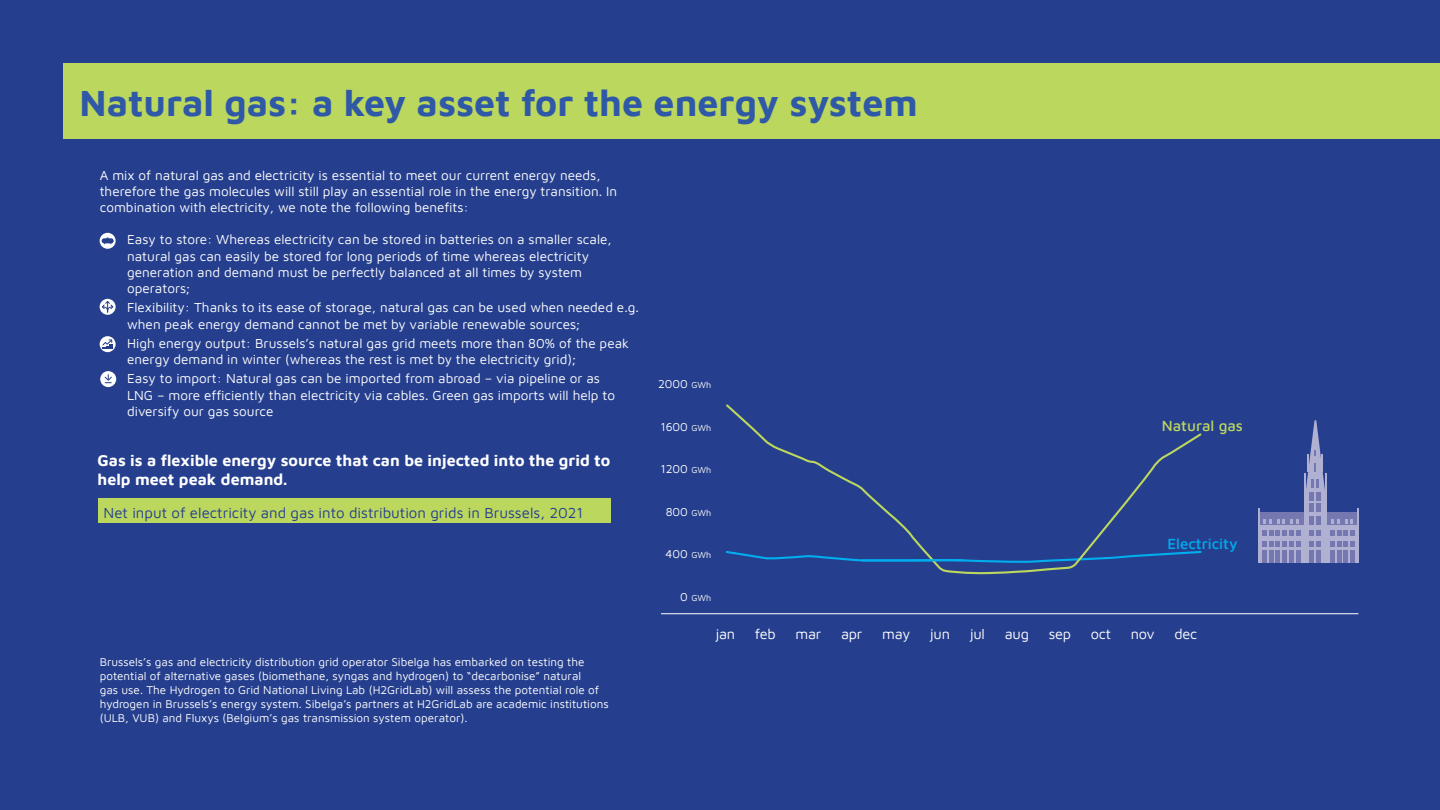
<style>
.page{position:relative;width:1440px;height:810px;background:#253f8e}
.page>*{position:absolute;margin:0;border:0;box-sizing:border-box;transform-origin:0 0}
.t1{font:700 37.5px "Maven Pro";color:#2f59a7}
.t2{font:700 16.12px "Maven Pro";color:#fff}
.t3{font:500 15.15px "Maven Pro";color:#00aeef}
.t4{font:500 15.15px "Maven Pro";color:#bbd75e}
.t5{font:15px "Maven Pro";color:#253f8e}
.t6{font:14.55px "Maven Pro";letter-spacing:-.015em;color:#fff}
.t7{font:13.5px/16.2px "Maven Pro";color:#fff}
.t8{font:11.85px "Maven Pro";color:#fff}
.t9{font:11.7px/14px "Maven Pro";color:#fff}
.t10{font:8.93px "Maven Pro";color:#fff}
.s1{font-size:8.93px}
.s2{font-size:11.85px}
</style>
<div class="page">
<div style="left:63px;top:63px;width:1377px;height:76px;background:#bbd75e"></div>
<div style="left:98px;top:498px;width:512px;height:24px;background:#bbd75e"></div>
<svg style="left:100px;top:233px;width:16px;height:16px"></svg>
<div style="left:102px;top:238px;width:12px;height:5px;background:#253f8e;border-radius:3px"></div>
<svg style="left:104px;top:237px;width:7px;height:7px"></svg>
<svg style="left:100px;top:299px;width:16px;height:16px"></svg>
<svg style="left:101px;top:300px;width:13px;height:13px"></svg>
<svg style="left:100px;top:336px;width:16px;height:16px"></svg>
<svg style="left:102px;top:339px;width:11px;height:10px"></svg>
<svg style="left:100px;top:371px;width:16px;height:16px"></svg>
<svg style="left:104px;top:375px;width:9px;height:8px"></svg>
<svg style="left:726px;top:404px;width:476px;height:171px"></svg>
<svg style="left:726px;top:550px;width:476px;height:13px"></svg>
<hr style="left:661px;top:613px;width:697px;height:1px;background:#fff">
<div style="left:1326px;top:512px;width:32px;height:13px;background:#7477b0"></div>
<hr style="left:1357px;top:509px;width:2px;height:54px;background:#afb0d2">
<div style="left:1258px;top:512px;width:47px;height:13px;background:#7477b0"></div>
<hr style="left:1258px;top:509px;width:2px;height:54px;background:#afb0d2">
<hr style="left:1325px;top:473px;width:1px;height:90px;background:#afb0d2">
<hr style="left:1304px;top:473px;width:2px;height:90px;background:#afb0d2">
<div style="left:1305px;top:490px;width:20px;height:73px;background:#afb0d2"></div>
<div style="left:1310px;top:551px;width:11px;height:12px;background:#7477b0"></div>
<div style="left:1310px;top:541px;width:11px;height:6px;background:#7477b0"></div>
<div style="left:1310px;top:503px;width:11px;height:9px;background:#7477b0"></div>
<div style="left:1310px;top:516px;width:11px;height:9px;background:#7477b0"></div>
<div style="left:1310px;top:530px;width:11px;height:6px;background:#7477b0"></div>
<div style="left:1258px;top:525px;width:46px;height:38px;background:#afb0d2"></div>
<div style="left:1326px;top:525px;width:31px;height:38px;background:#afb0d2"></div>
<div style="left:1289px;top:551px;width:11px;height:12px;background:#7477b0"></div>
<div style="left:1289px;top:541px;width:11px;height:6px;background:#7477b0"></div>
<div style="left:1289px;top:530px;width:11px;height:6px;background:#7477b0"></div>
<div style="left:1330px;top:551px;width:11px;height:12px;background:#7477b0"></div>
<div style="left:1330px;top:541px;width:11px;height:6px;background:#7477b0"></div>
<div style="left:1330px;top:530px;width:11px;height:6px;background:#7477b0"></div>
<div style="left:1344px;top:551px;width:11px;height:12px;background:#7477b0"></div>
<div style="left:1344px;top:541px;width:11px;height:6px;background:#7477b0"></div>
<div style="left:1344px;top:530px;width:11px;height:6px;background:#7477b0"></div>
<div style="left:1276px;top:551px;width:11px;height:12px;background:#7477b0"></div>
<div style="left:1276px;top:541px;width:11px;height:6px;background:#7477b0"></div>
<div style="left:1276px;top:530px;width:11px;height:6px;background:#7477b0"></div>
<div style="left:1262px;top:551px;width:11px;height:12px;background:#7477b0"></div>
<div style="left:1262px;top:541px;width:11px;height:6px;background:#7477b0"></div>
<div style="left:1262px;top:530px;width:11px;height:6px;background:#7477b0"></div>
<hr style="left:1335px;top:528px;width:1px;height:35px;background:#afb0d2">
<hr style="left:1348px;top:528px;width:2px;height:35px;background:#afb0d2">
<hr style="left:1280px;top:528px;width:2px;height:35px;background:#afb0d2">
<hr style="left:1294px;top:528px;width:1px;height:35px;background:#afb0d2">
<hr style="left:1267px;top:528px;width:1px;height:35px;background:#afb0d2">
<div style="left:1310px;top:492px;width:11px;height:9px;background:#7477b0"></div>
<hr style="left:1315px;top:474px;width:1px;height:89px;background:#afb0d2">
<svg style="left:1306px;top:420px;width:19px;height:70px"></svg>
<svg style="left:1264px;top:519px;width:21px;height:4px"></svg>
<svg style="left:1291px;top:519px;width:8px;height:4px"></svg>
<svg style="left:1332px;top:519px;width:21px;height:4px"></svg>
<p class="t1" style="left:80px;top:77px;width:840px">Natural gas: a key asset for the energy system</p>
<p class="t7" style="left:100px;top:166px;width:519px">A mix of natural gas and electricity is essential to meet our current energy needs, therefore the gas molecules will still play an essential role in the energy transition. In combination with electricity, we note the following benefits:</p>
<p class="t7" style="left:127px;top:231px;width:486px">Easy to store: Whereas electricity can be stored in batteries on a smaller scale, natural gas can easily be stored for long periods of time whereas electricity generation and demand must be perfectly balanced at all times by system operators;</p>
<p class="t7" style="left:127px;top:299px;width:513px">Flexibility: Thanks to its ease of storage, natural gas can be used when needed e.g. when peak energy demand cannot be met by variable renewable sources;</p>
<p class="t7" style="left:127px;top:334px;width:503px">High energy output: Brussels’s natural gas grid meets more than 80% of the peak energy demand in winter (whereas the rest is met by the electricity grid);</p>
<p class="t7" style="left:127px;top:370px;width:490px">Easy to import: Natural gas can be imported from abroad – via pipeline or as<br>LNG – more efficiently than electricity via cables. Green gas imports will help to diversify our gas source</p>
<p class="t2" style="left:98px;top:449px;width:514px">Gas is a flexible energy source that can be injected into the grid to</p>
<p class="t2" style="left:98px;top:468px;width:192px">help meet peak demand.</p>
<p class="t5" style="left:104px;top:502px;width:481px">Net input of electricity and gas into distribution grids in Brussels, 2021</p>
<p class="t8" style="left:658px;top:376px;width:55px">2000 <span class="s1">GWh</span></p>
<p class="t8" style="left:660px;top:418px;width:52px">1600 <span class="s1">GWh</span></p>
<p class="t8" style="left:660px;top:461px;width:52px">1200 <span class="s1">GWh</span></p>
<p class="t8" style="left:666px;top:504px;width:47px">800 <span class="s1">GWh</span></p>
<p class="t8" style="left:666px;top:546px;width:47px">400 <span class="s1">GWh</span></p>
<p class="t10" style="left:680px;top:592px;width:33px"><span class="s2">0</span> GWh</p>
<p class="t4" style="left:1162px;top:415px;width:83px">Natural gas</p>
<p class="t3" style="left:1167px;top:533px;width:72px">Electricity</p>
<p class="t9" style="left:100px;top:654px;width:510px">Brussels’s gas and electricity distribution grid operator Sibelga has embarked on testing the potential of alternative gases (biomethane, syngas and hydrogen) to “decarbonise” natural<br>gas use. The Hydrogen to Grid National Living Lab (H2GridLab) will assess the potential role of hydrogen in Brussels’s energy system. Sibelga’s partners at H2GridLab are academic institutions (ULB, VUB) and Fluxys (Belgium’s gas transmission system operator).</p>
<p class="t6" style="left:715px;top:624px;width:21px">jan</p>
<p class="t6" style="left:755px;top:624px;width:22px">feb</p>
<p class="t6" style="left:795px;top:624px;width:27px">mar</p>
<p class="t6" style="left:841px;top:624px;width:23px">apr</p>
<p class="t6" style="left:882px;top:624px;width:29px">may</p>
<p class="t6" style="left:930px;top:624px;width:22px">jun</p>
<p class="t6" style="left:970px;top:624px;width:17px">jul</p>
<p class="t6" style="left:1005px;top:624px;width:26px">aug</p>
<p class="t6" style="left:1049px;top:624px;width:24px">sep</p>
<p class="t6" style="left:1091px;top:624px;width:22px">oct</p>
<p class="t6" style="left:1131px;top:624px;width:25px">nov</p>
<p class="t6" style="left:1174px;top:624px;width:24px">dec</p>
</div>
